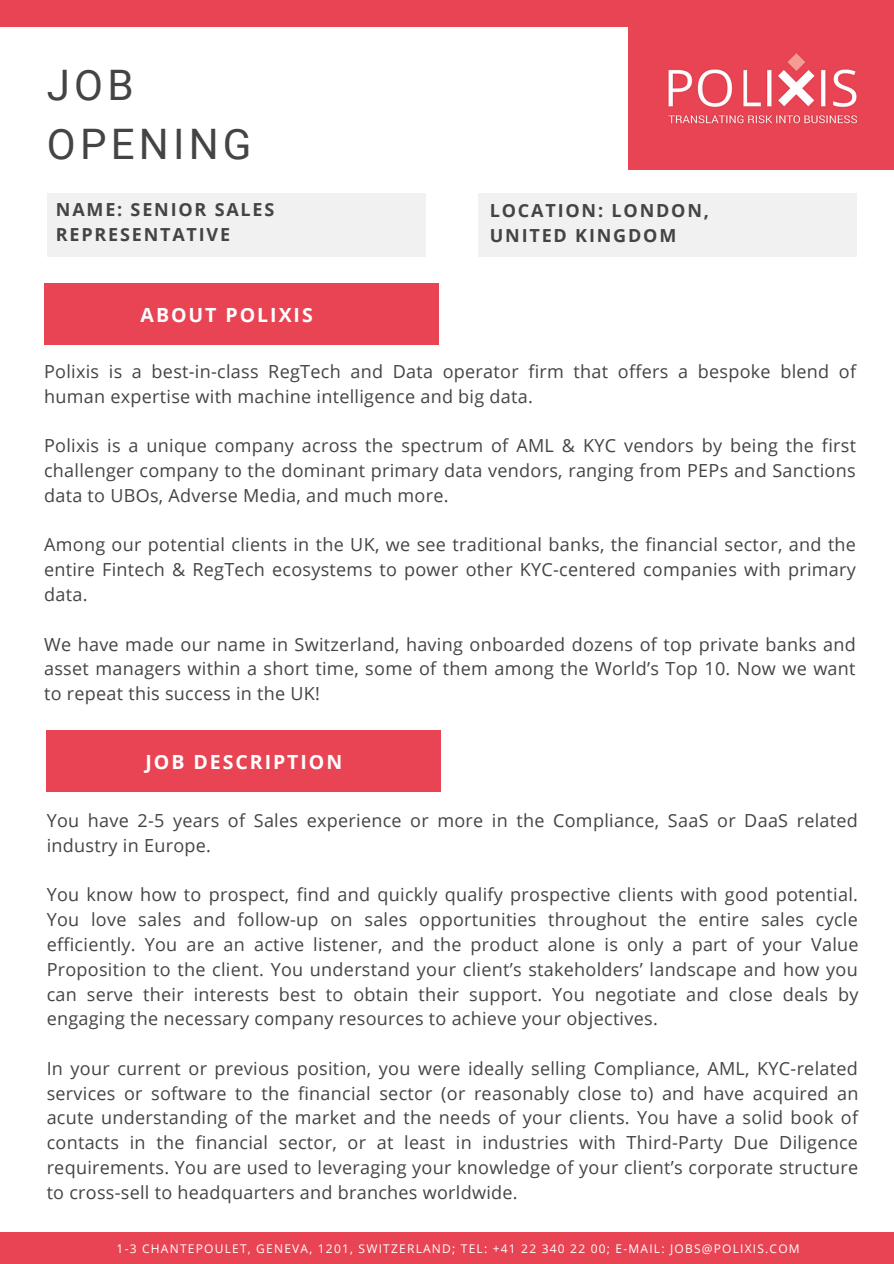
<style>
.page{position:relative;width:894px;height:1264px;background:#fff}
.page>*{position:absolute;margin:0;border:0;box-sizing:border-box;transform-origin:0 0}
.t1{font:42px "Roboto";letter-spacing:.1em;color:#444}
.t2{font:700 19.5px "Open Sans";letter-spacing:.1em;color:#fff}
.t3{font:18px/24.8px "Open Sans";letter-spacing:.015em;color:#444;text-align:justify}
.t4{font:700 18px/24.8px "Open Sans";letter-spacing:.1em;color:#444}
.t5{font:12px "Open Sans";letter-spacing:.1em;color:#fff}
</style>
<div class="page">
<div style="left:0;top:1232px;width:893px;height:31px;background:#e84453"></div>
<div style="left:0;top:0;width:893px;height:27px;background:#e84453"></div>
<div style="left:44px;top:283px;width:394px;height:61px;background:#e84453"></div>
<img style="left:628px;top:27px;width:265px;height:142px">
<div style="left:478px;top:193px;width:378px;height:63px;background:#f1f1f1"></div>
<div style="left:47px;top:193px;width:378px;height:63px;background:#f1f1f1"></div>
<div style="left:47px;top:730px;width:394px;height:61px;background:#e84453"></div>
<p class="t1" style="left:47px;top:61px;width:88px">JOB</p>
<p class="t1" style="left:47px;top:119px;width:206px">OPENING</p>
<p class="t4" style="left:56px;top:197px;width:220px">NAME: SENIOR SALES<br>REPRESENTATIVE</p>
<p class="t2" style="left:140px;top:301px;width:174px">ABOUT POLIXIS</p>
<p class="t4" style="left:489px;top:198px;width:221px">LOCATION: LONDON,</p>
<p class="t4" style="left:489px;top:222px;width:188px">UNITED KINGDOM</p>
<p class="t3" style="left:44px;top:358px;width:813px">Polixis is a best-in-class RegTech and Data operator firm that offers a bespoke blend of human expertise with machine intelligence and big data.</p>
<p class="t3" style="left:44px;top:433px;width:813px">Polixis is a unique company across the spectrum of AML &amp; KYC vendors by being the first challenger company to the dominant primary data vendors, ranging from PEPs and Sanctions data to UBOs, Adverse Media, and much more.</p>
<p class="t3" style="left:44px;top:532px;width:813px">Among our potential clients in the UK, we see traditional banks, the financial sector, and the entire Fintech &amp; RegTech ecosystems to power other KYC-centered companies with primary data.</p>
<p class="t3" style="left:44px;top:631px;width:813px">We have made our name in Switzerland, having onboarded dozens of top private banks and asset managers within a short time, some of them among the World’s Top 10. Now we want to repeat this success in the UK!</p>
<p class="t2" style="left:145px;top:747px;width:198px">JOB DESCRIPTION</p>
<p class="t3" style="left:47px;top:807px;width:812px">You have 2-5 years of Sales experience or more in the Compliance, SaaS or DaaS related industry in Europe.</p>
<p class="t3" style="left:47px;top:882px;width:813px">You know how to prospect, find and quickly qualify prospective clients with good potential.<br>You love sales and follow-up on sales opportunities throughout the entire sales cycle efficiently. You are an active listener, and the product alone is only a part of your Value Proposition to the client. You understand your client’s stakeholders’ landscape and how you can serve their interests best to obtain their support. You negotiate and close deals by engaging the necessary company resources to achieve your objectives.</p>
<p class="t3" style="left:47px;top:1055px;width:813px">In your current or previous position, you were ideally selling Compliance, AML, KYC-related services or software to the financial sector (or reasonably close to) and have acquired an acute understanding of the market and the needs of your clients. You have a solid book of contacts in the financial sector, or at least in industries with Third-Party Due Diligence requirements. You are used to leveraging your knowledge of your client’s corporate structure to cross-sell to headquarters and branches worldwide.</p>
<p class="t5" style="left:117px;top:1240px;width:684px">1-3 CHANTEPOULET, GENEVA, 1201, SWITZERLAND; TEL: +41 22 340 22 00; E-MAIL: JOBS@POLIXIS.COM</p>
</div>
